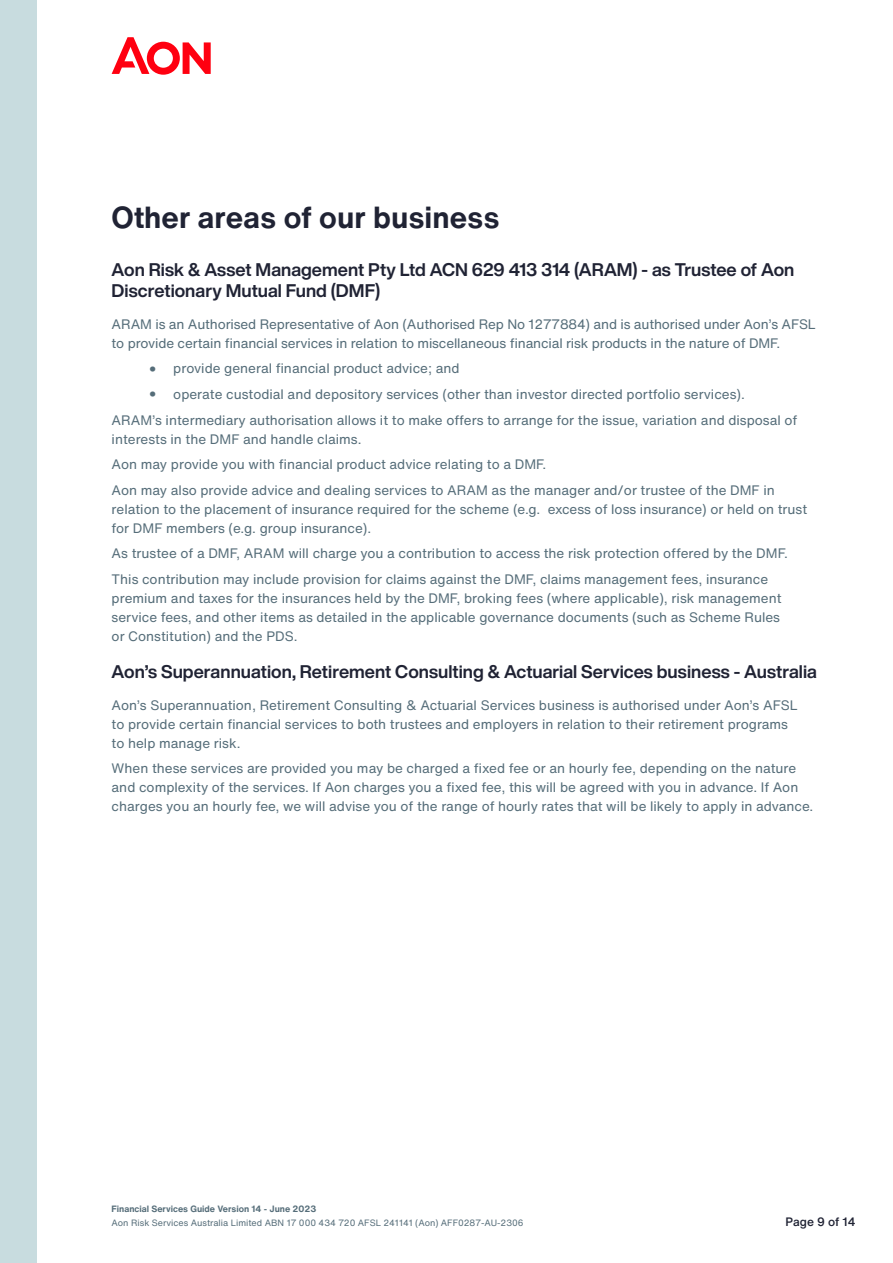
<style>
.page{position:relative;width:893px;height:1263px;background:#fff}
.page>*{position:absolute;margin:0;border:0;box-sizing:border-box;transform-origin:0 0}
.AON_PW_Headline_20pt{font:700 30px "Helvetica Now Text";color:#202334}
.AON_PW_Headline_12pt{font:700 18px/21px "Helvetica Now Display";color:#202334}
.AON_PW_Body_Copy_9pt{font:13.5px/18.9px "Helvetica Now Text";color:#556d79}
.t1{font:500 12px "Helvetica Now Text";color:#202334}
.t2{font:9px "Helvetica Now Text";color:#556d79}
.t3{font:700 9px "Helvetica Now Text";color:#556d79}
</style>
<div class="page">
<div style="left:0;top:0;width:37px;height:1263px;background:#c8dcdf"></div>
<svg style="left:112px;top:37px;width:99px;height:38px"></svg>
<p class="AON_PW_Headline_20pt" style="left:112px;top:197px;width:389px">Other areas of our business</p>
<p class="AON_PW_Headline_12pt" style="left:112px;top:259px;width:684px">Aon Risk &amp; Asset Management Pty Ltd ACN 629 413 314 (ARAM) - as Trustee of Aon<br>Discretionary Mutual Fund (DMF)</p>
<p class="AON_PW_Body_Copy_9pt" style="left:112px;top:315px;width:706px">ARAM is an Authorised Representative of Aon (Authorised Rep No 1277884) and is authorised under Aon’s AFSL to provide certain financial services in relation to miscellaneous financial risk products in the nature of DMF.</p>
<p class="AON_PW_Body_Copy_9pt" style="left:150px;top:359px;width:311px"><sup>●</sup> provide general financial product advice; and</p>
<p class="AON_PW_Body_Copy_9pt" style="left:150px;top:385px;width:596px"><sup>●</sup> operate custodial and depository services (other than investor directed portfolio services).</p>
<p class="AON_PW_Body_Copy_9pt" style="left:112px;top:410px;width:687px">ARAM’s intermediary authorisation allows it to make offers to arrange for the issue, variation and disposal of interests in the DMF and handle claims.</p>
<p class="AON_PW_Body_Copy_9pt" style="left:112px;top:455px;width:436px">Aon may provide you with financial product advice relating to a DMF.</p>
<p class="AON_PW_Body_Copy_9pt" style="left:112px;top:481px;width:697px">Aon may also provide advice and dealing services to ARAM as the manager and/or trustee of the DMF in relation to the placement of insurance required for the scheme (e.g. excess of loss insurance) or held on trust for DMF members (e.g. group insurance).</p>
<p class="AON_PW_Body_Copy_9pt" style="left:112px;top:544px;width:678px">As trustee of a DMF, ARAM will charge you a contribution to access the risk protection offered by the DMF.</p>
<p class="AON_PW_Body_Copy_9pt" style="left:112px;top:570px;width:671px">This contribution may include provision for claims against the DMF, claims management fees, insurance premium and taxes for the insurances held by the DMF, broking fees (where applicable), risk management service fees, and other items as detailed in the applicable governance documents (such as Scheme Rules or Constitution) and the PDS.</p>
<p class="AON_PW_Headline_12pt" style="left:112px;top:661px;width:707px">Aon’s Superannuation, Retirement Consulting &amp; Actuarial Services business - Australia</p>
<p class="AON_PW_Body_Copy_9pt" style="left:112px;top:696px;width:688px">Aon’s Superannuation, Retirement Consulting &amp; Actuarial Services business is authorised under Aon’s AFSL to provide certain financial services to both trustees and employers in relation to their retirement programs to help manage risk.</p>
<p class="AON_PW_Body_Copy_9pt" style="left:112px;top:759px;width:703px">When these services are provided you may be charged a fixed fee or an hourly fee, depending on the nature and complexity of the services. If Aon charges you a fixed fee, this will be agreed with you in advance. If Aon charges you an hourly fee, we will advise you of the range of hourly rates that will be likely to apply in advance.</p>
<p class="t3" style="left:112px;top:1203px;width:206px">Financial Services Guide Version 14 - June 2023</p>
<p class="t2" style="left:112px;top:1216px;width:413px">Aon Risk Services Australia Limited ABN 17 000 434 720 AFSL 241141 (Aon) AFF0287-AU-2306</p>
<p class="t1" style="left:786px;top:1213px;width:72px">Page 9 of 14</p>
</div>
